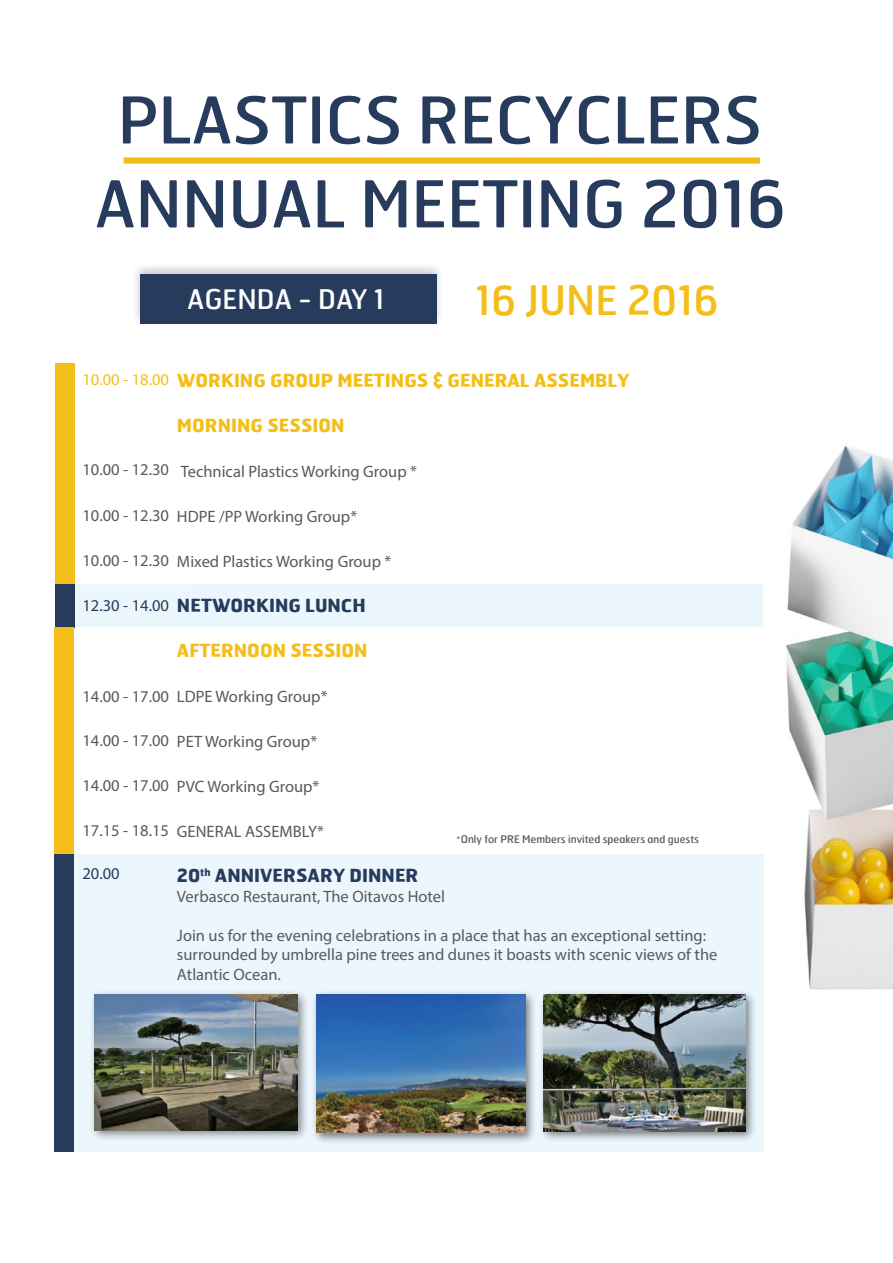
<style>
.page{position:relative;width:893px;height:1263px;background:#fff}
.page>*{position:absolute;margin:0;border:0;box-sizing:border-box;transform-origin:0 0}
.t1{font:900 64.35px/83.8px "Hermes";color:#273c5d;text-align:center}
.t2{font:900 40.5px "Hermes";color:#f4be18}
.t3{font:900 27px "Hermes";color:#fff}
.t4{font:700 18px "Hermes";color:#f4be18}
.t5{font:700 18px "Hermes";color:#273c5d}
.t6{font:16.5px/19.5px "Myriad Pro";color:#58595b}
.t7{font:16.5px "Myriad Pro";color:#273c5d}
.t8{font:16.5px "Myriad Pro";color:#f4be18}
.t9{font:900 10.5px "Hermes";color:#58595b}
.s1{font-family:"Hermes";font-weight:700;font-size:18px}
.s2{font-family:"Minion Pro";font-weight:400}
</style>
<div class="page">
<img style="left:785px;top:445px;width:108px;height:545px">
<div style="left:74px;top:854px;width:689px;height:297px;background:#ecf7fd"></div>
<div style="left:74px;top:584px;width:689px;height:43px;background:#ecf7fd"></div>
<div style="left:131px;top:261px;width:314px;height:67px;background:#000;opacity:.21"></div>
<div style="left:140px;top:274px;width:297px;height:50px;background:#273c5d"></div>
<div style="left:124px;top:157px;width:636px;height:7px;background:#f4be18"></div>
<div style="left:55px;top:584px;width:19px;height:43px;background:#273c5d"></div>
<div style="left:55px;top:364px;width:19px;height:220px;background:#f4be18"></div>
<div style="left:55px;top:627px;width:19px;height:227px;background:#f4be18"></div>
<div style="left:55px;top:854px;width:19px;height:297px;background:#273c5d"></div>
<div style="left:538px;top:989px;width:219px;height:154px;background:#000;opacity:.5"></div>
<img style="left:544px;top:995px;width:201px;height:136px">
<div style="left:89px;top:989px;width:220px;height:153px;background:#000;opacity:.45"></div>
<img style="left:94px;top:995px;width:204px;height:135px">
<div style="left:311px;top:989px;width:226px;height:155px;background:#000;opacity:.52"></div>
<img style="left:317px;top:995px;width:209px;height:138px">
<h1 class="t1" style="left:95px;top:76px;width:692px">PLASTICS RECYCLERS<br>ANNUAL MEETING 2016</h1>
<h3 class="t3" style="left:187px;top:282px;width:199px">AGENDA - DAY 1</h3>
<h2 class="t2" style="left:475px;top:275px;width:244px">16 JUNE 2016</h2>
<p class="t4" style="left:177px;top:369px;width:454px">WORKING GROUP MEETINGS &amp; GENERAL ASSEMBLY</p>
<p class="t4" style="left:177px;top:414px;width:169px">MORNING SESSION</p>
<p class="t6" style="left:181px;top:462px;width:238px">Technical Plastics Working Group *</p>
<p class="t6" style="left:177px;top:507px;width:182px">HDPE /PP Working Group*</p>
<p class="t6" style="left:177px;top:552px;width:216px">Mixed Plastics Working Group *</p>
<p class="t7" style="left:82px;top:595px;width:121px">12.30 - 14.00 <span class="s1">NETWORKING</span></p>
<p class="t5" style="left:305px;top:594px;width:23px">LUNCH</p>
<p class="t4" style="left:177px;top:639px;width:192px">AFTERNOON SESSION</p>
<p class="t6" style="left:177px;top:687px;width:152px">LDPE Working Group*</p>
<p class="t6" style="left:177px;top:732px;width:142px">PET Working Group*</p>
<p class="t6" style="left:177px;top:777px;width:144px">PVC Working Group*</p>
<p class="t6" style="left:177px;top:822px;width:148px">GENERAL ASSEMBLY*</p>
<p class="t5" style="left:177px;top:864px;width:62px">20<sup>TH</sup> ANNI</p>
<p class="t5" style="left:260px;top:864px;width:26px">VERSARY</p>
<p class="t5" style="left:350px;top:864px;width:25px">DINNER</p>
<p class="t6" style="left:177px;top:886px;width:270px">Verbasco Restaurant, The Oitavos Hotel</p>
<p class="t6" style="left:177px;top:925px;width:542px">Join us for the evening celebrations in a place that has an exceptional setting: surrounded by umbrella pine trees and dunes it boasts with scenic views of the<br>Atlantic Ocean.</p>
<p class="t8" style="left:82px;top:369px;width:88px">10.00 - 18.00</p>
<p class="t6" style="left:82px;top:460px;width:88px">10.00 - 12.30</p>
<p class="t6" style="left:82px;top:506px;width:88px">10.00 - 12.30</p>
<p class="t6" style="left:82px;top:550px;width:88px">10.00 - 12.30</p>
<p class="t6" style="left:82px;top:686px;width:88px">14.00 - 17.00</p>
<p class="t6" style="left:82px;top:731px;width:88px">14.00 - 17.00</p>
<p class="t6" style="left:82px;top:775px;width:88px">14.00 - 17.00</p>
<p class="t6" style="left:82px;top:821px;width:88px">17.15 - 18.15</p>
<p class="t7" style="left:82px;top:863px;width:39px">20.00</p>
<p class="t9" style="left:457px;top:832px;width:244px"><span class="s2">*</span>ONLY FOR PRE MEMBERS INVITED SPEAKERS AND GUESTS</p>
</div>
